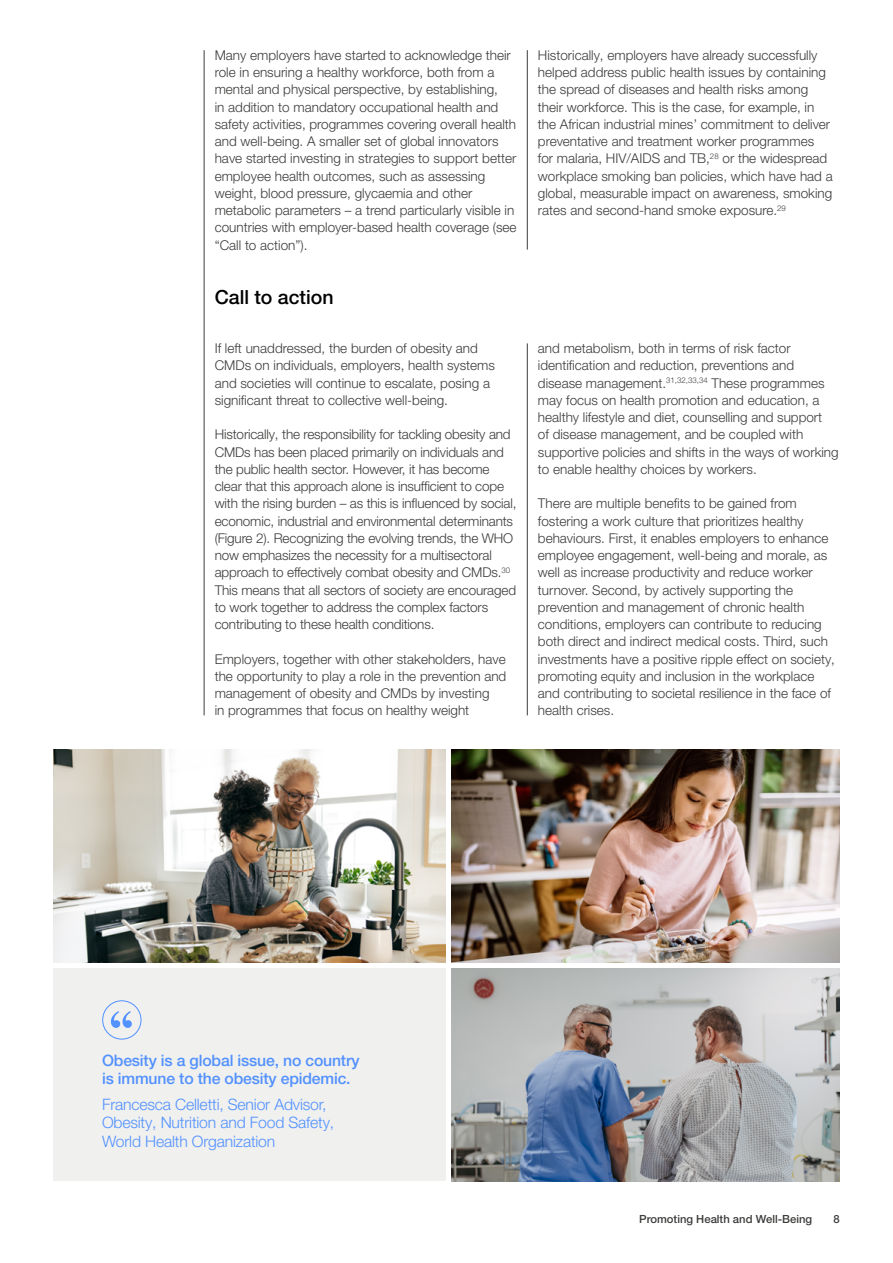
<style>
.page{position:relative;width:893px;height:1263px;background:#fff}
.page>*{position:absolute;margin:0;border:0;box-sizing:border-box;transform-origin:0 0}
.t1{font:500 19.5px "Helvetica Neue LT Pro";color:#000}
.t2{font:300 15.75px/18.8px "Helvetica Neue LT Pro";letter-spacing:-.01em;color:#5291ff}
.t3{font:500 15.75px/18.8px "Helvetica Neue LT Pro";letter-spacing:-.01em;color:#5291ff}
.t4{font:300 13.5px/17.2px "Helvetica Neue LT Pro";color:#3c3c3b}
.t5{font:500 11.25px "Helvetica Neue LT Pro";color:#3c3c3b}
</style>
<div class="page">
<hr style="left:204px;top:50px;width:1px;height:665px;background:#3c3c3b">
<hr style="left:527px;top:343px;width:1px;height:372px;background:#3c3c3b">
<hr style="left:527px;top:50px;width:1px;height:200px;background:#3c3c3b">
<img style="left:451px;top:750px;width:389px;height:213px">
<img style="left:53px;top:750px;width:393px;height:213px">
<img style="left:451px;top:968px;width:389px;height:213px">
<div style="left:53px;top:966px;width:395px;height:215px;background:#f0f0ef"></div>
<div style="left:102px;top:1000px;width:39px;height:39px;border:1px solid #5291ff;border-radius:50%"></div>
<svg style="left:111px;top:1011px;width:21px;height:17px"></svg>
<hr style="left:44px;top:963px;width:807px;height:4px;background:#fff">
<div style="left:446px;top:740px;width:5px;height:448px;background:#fff"></div>
<p class="t4" style="left:215px;top:46px;width:303px">Many employers have started to acknowledge their role in ensuring a healthy workforce, both from a mental and physical perspective, by establishing,<br>in addition to mandatory occupational health and safety activities, programmes covering overall health and well-being. A smaller set of global innovators have started investing in strategies to support better employee health outcomes, such as assessing weight, blood pressure, glycaemia and other metabolic parameters – a trend particularly visible in countries with employer-based health coverage (see “Call to action”).</p>
<p class="t4" style="left:538px;top:46px;width:296px">Historically, employers have already successfully helped address public health issues by containing the spread of diseases and health risks among their workforce. This is the case, for example, in the African industrial mines’ commitment to deliver preventative and treatment worker programmes for malaria, HIV/AIDS and TB,<sup>28</sup> or the widespread workplace smoking ban policies, which have had a global, measurable impact on awareness, smoking rates and second-hand smoke exposure.<sup>29</sup></p>
<h1 class="t1" style="left:215px;top:286px;width:120px">Call to action</h1>
<p class="t4" style="left:215px;top:339px;width:282px">If left unaddressed, the burden of obesity and CMDs on individuals, employers, health systems and societies will continue to escalate, posing a significant threat to collective well-being.</p>
<p class="t4" style="left:215px;top:426px;width:303px">Historically, the responsibility for tackling obesity and CMDs has been placed primarily on individuals and the public health sector. However, it has become clear that this approach alone is insufficient to cope with the rising burden – as this is influenced by social, economic, industrial and environmental determinants (Figure 2). Recognizing the evolving trends, the WHO now emphasizes the necessity for a multisectoral approach to effectively combat obesity and CMDs.<sup>30<br></sup>This means that all sectors of society are encouraged to work together to address the complex factors contributing to these health conditions.</p>
<p class="t4" style="left:215px;top:650px;width:293px">Employers, together with other stakeholders, have the opportunity to play a role in the prevention and management of obesity and CMDs by investing<br>in programmes that focus on healthy weight</p>
<p class="t4" style="left:538px;top:339px;width:302px">and metabolism, both in terms of risk factor identification and reduction, preventions and disease management.<sup>31,32,33,34</sup> These programmes may focus on health promotion and education, a healthy lifestyle and diet, counselling and support<br>of disease management, and be coupled with supportive policies and shifts in the ways of working to enable healthy choices by workers.</p>
<p class="t4" style="left:538px;top:495px;width:299px">There are multiple benefits to be gained from fostering a work culture that prioritizes healthy behaviours. First, it enables employers to enhance employee engagement, well-being and morale, as well as increase productivity and reduce worker turnover. Second, by actively supporting the prevention and management of chronic health conditions, employers can contribute to reducing both direct and indirect medical costs. Third, such investments have a positive ripple effect on society, promoting equity and inclusion in the workplace and contributing to societal resilience in the face of health crises.</p>
<p class="t3" style="left:102px;top:1050px;width:259px">Obesity is a global issue, no country is immune to the obesity epidemic.</p>
<p class="t2" style="left:102px;top:1094px;width:234px">Francesca Celletti, Senior Advisor,<br>Obesity, Nutrition and Food Safety,<br>World Health Organization</p>
<p class="t5" style="left:639px;top:1212px;width:174px">Promoting Health and Well-Being</p>
<p class="t5" style="left:834px;top:1212px;width:8px">8</p>
</div>
